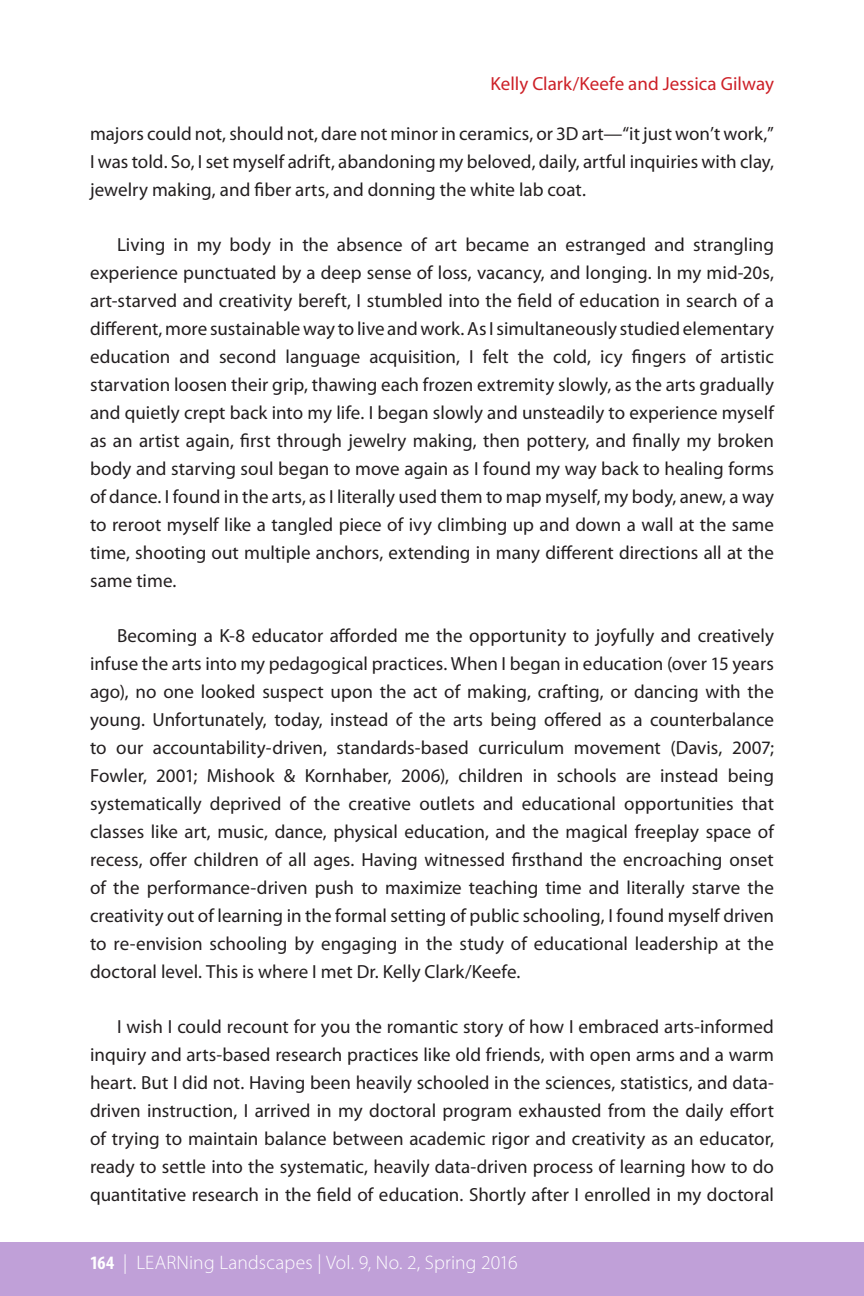
<style>
.page{position:relative;width:864px;height:1296px;background:#fff}
.page>*{position:absolute;margin:0;border:0;box-sizing:border-box;transform-origin:0 0}
.t1{font:300 19.6px "Myriad Pro";letter-spacing:.01em;color:#fff}
.texte_AVEC_indent_ga{font:19px/28px "Myriad Pro";color:#231f20;text-align:justify}
.nom-header_en_couleu{font:19px "Myriad Pro";color:#cd2027}
.s1{font-weight:700;font-stretch:condensed;font-size:19px}
</style>
<div class="page">
<div style="left:0;top:1242px;width:864px;height:54px;background:#c0a0d8"></div>
<p class="nom-header_en_couleu" style="left:491px;top:73px;width:285px">Kelly Clark/Keefe and Jessica Gilway</p>
<p class="texte_AVEC_indent_ga" style="left:90px;top:120px;width:686px">majors could not, should not, dare not minor in ceramics, or 3D art—“it just won’t work,” I was told. So, I set myself adrift, abandoning my beloved, daily, artful inquiries with clay, jewelry making, and fiber arts, and donning the white lab coat.</p>
<p class="texte_AVEC_indent_ga" style="left:90px;top:231px;width:686px;text-indent:27px">Living in my body in the absence of art became an estranged and strangling experience punctuated by a deep sense of loss, vacancy, and longing. In my mid-20s, art-starved and creativity bereft, I stumbled into the field of education in search of a different, more sustainable way to live and work. As I simultaneously studied elementary education and second language acquisition, I felt the cold, icy fingers of artistic starvation loosen their grip, thawing each frozen extremity slowly, as the arts gradually and quietly crept back into my life. I began slowly and unsteadily to experience myself as an artist again, first through jewelry making, then pottery, and finally my broken body and starving soul began to move again as I found my way back to healing forms of dance. I found in the arts, as I literally used them to map myself, my body, anew, a way to reroot myself like a tangled piece of ivy climbing up and down a wall at the same time, shooting out multiple anchors, extending in many different directions all at the same time.</p>
<p class="texte_AVEC_indent_ga" style="left:90px;top:622px;width:686px;text-indent:27px">Becoming a K-8 educator afforded me the opportunity to joyfully and creatively infuse the arts into my pedagogical practices. When I began in education (over 15 years ago), no one looked suspect upon the act of making, crafting, or dancing with the young. Unfortunately, today, instead of the arts being offered as a counterbalance to our accountability-driven, standards-based curriculum movement (Davis, 2007; Fowler, 2001; Mishook &amp; Kornhaber, 2006), children in schools are instead being systematically deprived of the creative outlets and educational opportunities that classes like art, music, dance, physical education, and the magical freeplay space of recess, offer children of all ages. Having witnessed firsthand the encroaching onset of the performance-driven push to maximize teaching time and literally starve the creativity out of learning in the formal setting of public schooling, I found myself driven to re-envision schooling by engaging in the study of educational leadership at the doctoral level. This is where I met Dr. Kelly Clark/Keefe.</p>
<p class="texte_AVEC_indent_ga" style="left:90px;top:1013px;width:686px;text-indent:27px">I wish I could recount for you the romantic story of how I embraced arts-informed inquiry and arts-based research practices like old friends, with open arms and a warm heart. But I did not. Having been heavily schooled in the sciences, statistics, and data&shy;driven instruction, I arrived in my doctoral program exhausted from the daily effort of trying to maintain balance between academic rigor and creativity as an educator, ready to settle into the systematic, heavily data-driven process of learning how to do quantitative research in the field of education. Shortly after I enrolled in my doctoral</p>
<p class="t1" style="left:90px;top:1252px;width:429px"><span class="s1">164</span> | LEARNing Landscapes | Vol. 9, No. 2, Spring 2016</p>
</div>
